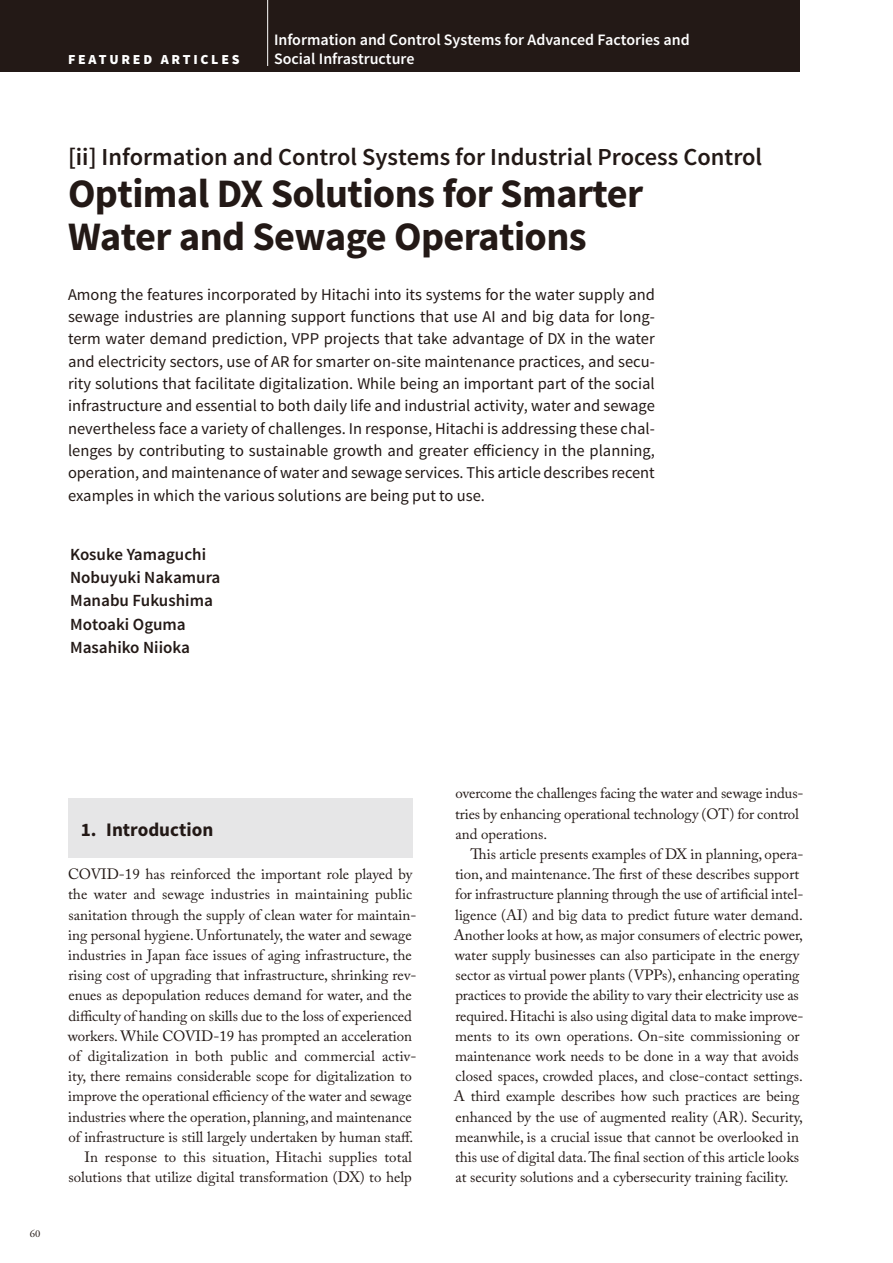
<style>
.page{position:relative;width:893px;height:1263px;background:#fff}
.page>*{position:absolute;margin:0;border:0;box-sizing:border-box;transform-origin:0 0}
.t1{font:700 40.35px/42.5px "Source Sans Pro";letter-spacing:-.015em;color:#231916}
.t2{font:600 24.45px "Source Sans Pro";color:#231916}
.t3{font:700 19.2px "Source Sans Pro";color:#231916}
.t4{font:600 16.95px/23.4px "Source Sans Pro";color:#231916}
.t5{font:16.5px/22.4px "Source Sans Pro";color:#231916;text-align:justify}
.t6{font:600 15.9px/19.2px "Source Sans Pro";color:#fff}
.t7{font:14.85px/20.2px "Adobe Caslon Pro";color:#231916}
.t8{font:900 13.8px "Source Sans Pro";letter-spacing:.2em;color:#fff}
.t9{font:10.65px "Adobe Garamond Pro";color:#231916}
.s1{color:#fff}
</style>
<div class="page">
<div style="left:0;top:0;width:799px;height:72px;background:#231916"></div>
<hr style="left:267px;top:0;width:1px;height:66px;background:#fff">
<div style="left:68px;top:798px;width:344px;height:59px;background:#e6e6e7"></div>
<p class="t8" style="left:68px;top:51px;width:173px">FEATURED ARTICLES</p>
<p class="t6" style="left:274px;top:31px;width:417px">Information and Control Systems for Advanced Factories and<br>Social Infrastructure</p>
<h2 class="t2" style="left:68px;top:148px;width:696px">[ii] Information and Control Systems for Industrial Process Control</h2>
<h1 class="t1" style="left:68px;top:176px;width:577px">Optimal DX Solutions for Smarter<br>Water and Sewage Operations</h1>
<p class="t5" style="left:68px;top:285px;width:588px">Among the features incorporated by Hitachi into its systems for the water supply and sewage industries are planning support functions that use AI and big data for long&shy;term water demand prediction, VPP projects that take advantage of DX in the water and electricity sectors, use of AR for smarter on-site maintenance practices, and secu&shy;rity solutions that facilitate digitalization. While being an important part of the social infrastructure and essential to both daily life and industrial activity, water and sewage nevertheless face a variety of challenges. In response, Hitachi is addressing these chal&shy;lenges by contributing to sustainable growth and greater efficiency in the planning, operation, and maintenance of water and sewage services. This article describes recent examples in which the various solutions are being put to use.</p>
<p class="t4" style="left:70px;top:544px;width:152px">Kosuke Yamaguchi<br>Nobuyuki Nakamura<br>Manabu Fukushima<br>Motoaki Oguma<br>Masahiko Niioka</p>
<p class="t9" style="left:30px;top:1228px;width:15px">60<span class="s1">.</span></p>
<p class="t3" style="left:81px;top:822px;width:134px">1. Introduction</p>
<p class="t7" style="left:68px;top:866px;width:346px">COVID-19 has reinforced the important role played by</p>
<p class="t7" style="left:68px;top:886px;width:346px">the water and sewage industries in maintaining public</p>
<p class="t7" style="left:69px;top:906px;width:349px">sanitation through the supply of clean water for maintain-</p>
<p class="t7" style="left:68px;top:926px;width:345px">ing personal hygiene. Unfortunately, the water and sewage</p>
<p class="t7" style="left:68px;top:946px;width:345px">industries in Japan face issues of aging infrastructure, the</p>
<p class="t7" style="left:68px;top:967px;width:350px">rising cost of upgrading that infrastructure, shrinking rev-</p>
<p class="t7" style="left:68px;top:987px;width:345px">enues as depopulation reduces demand for water, and the</p>
<p class="t7" style="left:68px;top:1007px;width:345px">difficulty of handing on skills due to the loss of experienced</p>
<p class="t7" style="left:68px;top:1027px;width:346px">workers. While COVID-19 has prompted an acceleration</p>
<p class="t7" style="left:69px;top:1047px;width:349px">of digitalization in both public and commercial activ-</p>
<p class="t7" style="left:68px;top:1068px;width:345px">ity, there remains considerable scope for digitalization to</p>
<p class="t7" style="left:68px;top:1088px;width:345px">improve the operational efficiency of the water and sewage</p>
<p class="t7" style="left:68px;top:1108px;width:345px">industries where the operation, planning, and maintenance</p>
<p class="t7" style="left:69px;top:1128px;width:346px">of infrastructure is still largely undertaken by human staff.</p>
<p class="t7" style="left:85px;top:1148px;width:329px">In response to this situation, Hitachi supplies total</p>
<p class="t7" style="left:69px;top:1169px;width:345px">solutions that utilize digital transformation (DX) to help</p>
<p class="t7" style="left:455px;top:785px;width:350px">overcome the challenges facing the water and sewage indus&shy;tries by enhancing operational technology (OT) for control and operations.</p>
<p class="t7" style="left:454px;top:846px;width:351px;text-indent:17px">This article presents examples of DX in planning, opera&shy;tion, and maintenance. The first of these describes support for infrastructure planning through the use of artificial intel&shy;ligence (AI) and big data to predict future water demand.<br>Another looks at how, as major consumers of electric power, water supply businesses can also participate in the energy sector as virtual power plants (VPPs), enhancing operating practices to provide the ability to vary their electricity use as required. Hitachi is also using digital data to make improve&shy;ments to its own operations. On-site commissioning or maintenance work needs to be done in a way that avoids closed spaces, crowded places, and close-contact settings.<br>A third example describes how such practices are being enhanced by the use of augmented reality (AR). Security, meanwhile, is a crucial issue that cannot be overlooked in this use of digital data. The final section of this article looks at security solutions and a cybersecurity training facility.</p>
</div>
